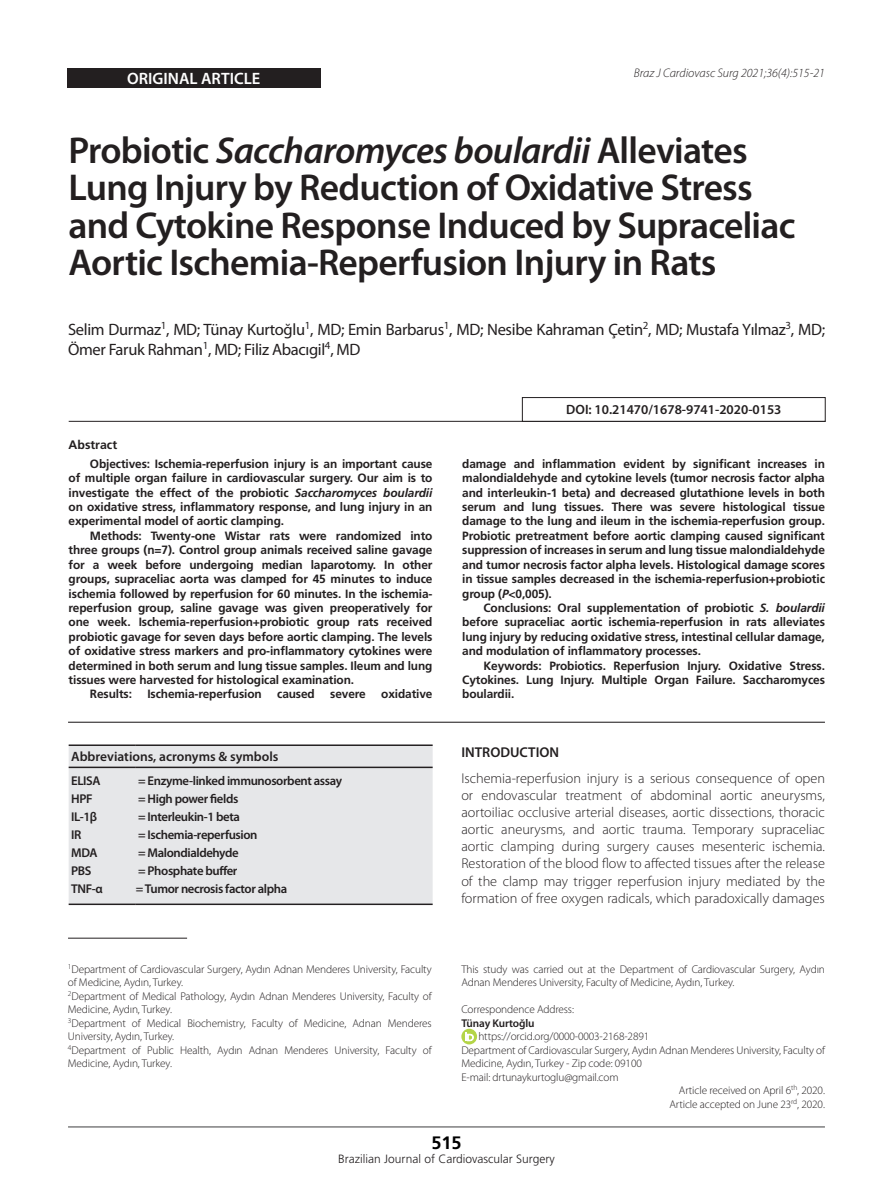
<style>
.page{position:relative;width:893px;height:1191px;background:#fff}
.page>*{position:absolute;margin:0;border:0;box-sizing:border-box;transform-origin:0 0}
.Titulo_1{font:600 37.5px/37.5px "Myriad Pro";letter-spacing:-.02em;color:#231f20}
.t1{font:700 18px "Frutiger";color:#000}
.t2{font:16.5px/19.8px "Myriad Pro";letter-spacing:-.02em;color:#231f20}
.t3{font:600 16.5px "Myriad Pro";color:#fff}
.HTML_Preformatted{font:300 14.25px/17.1px "Myriad Pro";color:#231f20;text-align:justify}
.Titulos_2{font:600 14.25px "Myriad Pro";color:#231f20}
.pe_de_pagina{font:600 13.5px "Myriad Pro";color:#231f20}
.t4{font:600 12.75px "Myriad Pro";letter-spacing:-.03em;color:#231f20}
.t5{font:italic 300 12.45px "Myriad Pro";color:#231f20}
.Resumos{font:700 12.3px "Frutiger";color:#231f20}
.abstract{font:700 12px/14.4px "Frutiger";letter-spacing:-.01em;color:#231f20;text-align:justify}
.t6{font:300 12px "Frutiger";color:#231f20}
.pe_de_pagina_2{font:300 11.25px/13.5px "Myriad Pro";letter-spacing:-.01em;color:#231f20}
.pe_de_pagina_2-2{font:600 11.25px "Myriad Pro";letter-spacing:-.01em;color:#231f20}
.s1{font-style:italic}
</style>
<div class="page">
<hr style="left:68px;top:1126px;width:757px;height:1px;background:#3e3e3f">
<div style="left:67px;top:68px;width:254px;height:20px;background:#231f20"></div>
<hr style="left:68px;top:721px;width:757px;height:1px;background:#231f20">
<hr style="left:69px;top:421px;width:757px;height:1px;background:#231f20">
<div style="left:522px;top:397px;width:304px;height:25px;border:1px solid #231f20"></div>
<hr style="left:68px;top:937px;width:119px;height:1px;background:#231f20">
<div style="left:69px;top:746px;width:364px;height:157px;background:#e6e7e9"></div>
<hr style="left:69px;top:744px;width:67px;height:2px;background:#231f20">
<hr style="left:136px;top:744px;width:297px;height:2px;background:#231f20">
<hr style="left:69px;top:766px;width:67px;height:2px;background:#231f20">
<hr style="left:136px;top:766px;width:297px;height:2px;background:#231f20">
<hr style="left:69px;top:903px;width:67px;height:2px;background:#231f20">
<hr style="left:136px;top:903px;width:297px;height:2px;background:#231f20">
<svg style="left:461px;top:1028px;width:16px;height:16px"></svg>
<svg style="left:465px;top:1032px;width:8px;height:9px"></svg>
<p class="t3" style="left:127px;top:69px;width:135px">ORIGINAL ARTICLE</p>
<p class="t5" style="left:634px;top:67px;width:193px">Braz J Cardiovasc Surg 2021;36(4):515-21</p>
<p class="Titulo_1" style="left:69px;top:132px;width:729px">Probiotic <span class="s1">Saccharomyces boulardii</span> Alleviates Lung Injury by Reduction of Oxidative Stress and Cytokine Response Induced by Supraceliac Aortic Ischemia-Reperfusion Injury in Rats</p>
<p class="t2" style="left:68px;top:320px;width:758px">Selim Durmaz<sup>1</sup>, MD; Tünay Kurtoğlu<sup>1</sup>, MD; Emin Barbarus<sup>1</sup>, MD; Nesibe Kahraman Çetin<sup>2</sup>, MD; Mustafa Yılmaz<sup>3</sup>, MD;<br>Ömer Faruk Rahman<sup>1</sup>, MD; Filiz Abacıgil<sup>4</sup>, MD</p>
<p class="Resumos" style="left:69px;top:438px;width:50px">Abstract</p>
<p class="abstract" style="left:69px;top:456px;width:365px;text-indent:21px">Objectives: Ischemia-reperfusion injury is an important cause of multiple organ failure in cardiovascular surgery. Our aim is to investigate the effect of the probiotic <span class="s1">Saccharomyces boulardii </span>on oxidative stress, inflammatory response, and lung injury in an experimental model of aortic clamping.</p>
<p class="abstract" style="left:69px;top:528px;width:365px;text-indent:21px">Methods: Twenty-one Wistar rats were randomized into three groups (n=7). Control group animals received saline gavage for a week before undergoing median laparotomy. In other groups, supraceliac aorta was clamped for 45 minutes to induce ischemia followed by reperfusion for 60 minutes. In the ischemia&shy;reperfusion group, saline gavage was given preoperatively for one week. Ischemia-reperfusion+probiotic group rats received probiotic gavage for seven days before aortic clamping. The levels of oxidative stress markers and pro-inflammatory cytokines were determined in both serum and lung tissue samples. Ileum and lung tissues were harvested for histological examination.</p>
<p class="abstract" style="left:90px;top:687px;width:44px">Results:</p>
<p class="abstract" style="left:147px;top:687px;width:116px">Ischemia-reperfusion</p>
<p class="abstract" style="left:277px;top:687px;width:39px">caused</p>
<p class="abstract" style="left:330px;top:687px;width:37px">severe</p>
<p class="abstract" style="left:381px;top:687px;width:53px">oxidative</p>
<p class="pe_de_pagina" style="left:71px;top:749px;width:209px">Abbreviations, acronyms &amp; symbols</p>
<p class="t4" style="left:71px;top:774px;width:31px">ELISA</p>
<p class="t4" style="left:71px;top:792px;width:23px">HPF</p>
<p class="t4" style="left:71px;top:810px;width:27px">IL-1β</p>
<p class="t4" style="left:71px;top:828px;width:12px">IR</p>
<p class="t4" style="left:71px;top:846px;width:28px">MDA</p>
<p class="t4" style="left:71px;top:864px;width:22px">PBS</p>
<p class="t4" style="left:71px;top:882px;width:33px">TNF-α</p>
<p class="t4" style="left:138px;top:774px;width:205px">= Enzyme-linked immunosorbent assay</p>
<p class="t4" style="left:138px;top:792px;width:102px">= High power fields</p>
<p class="t4" style="left:138px;top:810px;width:103px">= Interleukin-1 beta</p>
<p class="t4" style="left:138px;top:828px;width:121px">= Ischemia-reperfusion</p>
<p class="t4" style="left:138px;top:846px;width:102px">= Malondialdehyde</p>
<p class="t4" style="left:138px;top:864px;width:101px">= Phosphate buffer</p>
<p class="t4" style="left:136px;top:882px;width:153px">= Tumor necrosis factor alpha</p>
<p class="pe_de_pagina_2" style="left:68px;top:962px;width:365px"><sup>1</sup>Department of Cardiovascular Surgery, Aydın Adnan Menderes University, Faculty of Medicine, Aydın, Turkey.</p>
<p class="pe_de_pagina_2" style="left:68px;top:989px;width:365px"><sup>2</sup>Department of Medical Pathology, Aydın Adnan Menderes University, Faculty of<br>Medicine, Aydın, Turkey.</p>
<p class="pe_de_pagina_2" style="left:68px;top:1016px;width:365px"><sup>3</sup>Department of Medical Biochemistry, Faculty of Medicine, Adnan Menderes<br>University, Aydın, Turkey.</p>
<p class="pe_de_pagina_2" style="left:68px;top:1043px;width:365px"><sup>4</sup>Department of Public Health, Aydın Adnan Menderes University, Faculty of<br>Medicine, Aydın, Turkey.</p>
<p class="pe_de_pagina" style="left:566px;top:402px;width:217px">DOI: 10.21470/1678-9741-2020-0153</p>
<p class="abstract" style="left:462px;top:456px;width:364px">damage and inflammation evident by significant increases in malondialdehyde and cytokine levels (tumor necrosis factor alpha and interleukin-1 beta) and decreased glutathione levels in both serum and lung tissues. There was severe histological tissue damage to the lung and ileum in the ischemia-reperfusion group.<br>Probiotic pretreatment before aortic clamping caused significant suppression of increases in serum and lung tissue malondialdehyde and tumor necrosis factor alpha levels. Histological damage scores in tissue samples decreased in the ischemia-reperfusion+probiotic group (<span class="s1">P</span>&lt;0,005).</p>
<p class="abstract" style="left:462px;top:600px;width:364px;text-indent:21px">Conclusions: Oral supplementation of probiotic <span class="s1">S. boulardii </span>before supraceliac aortic ischemia-reperfusion in rats alleviates lung injury by reducing oxidative stress, intestinal cellular damage, and modulation of inflammatory processes.</p>
<p class="abstract" style="left:462px;top:658px;width:364px;text-indent:21px">Keywords: Probiotics. Reperfusion Injury. Oxidative Stress.<br>Cytokines. Lung Injury. Multiple Organ Failure. Saccharomyces boulardii.</p>
<p class="Titulos_2" style="left:461px;top:744px;width:99px">INTRODUCTION</p>
<p class="HTML_Preformatted" style="left:461px;top:770px;width:365px">Ischemia-reperfusion injury is a serious consequence of open or endovascular treatment of abdominal aortic aneurysms, aortoiliac occlusive arterial diseases, aortic dissections, thoracic aortic aneurysms, and aortic trauma. Temporary supraceliac aortic clamping during surgery causes mesenteric ischemia.<br>Restoration of the blood flow to affected tissues after the release of the clamp may trigger reperfusion injury mediated by the formation of free oxygen radicals, which paradoxically damages</p>
<p class="pe_de_pagina_2" style="left:461px;top:962px;width:365px">This study was carried out at the Department of Cardiovascular Surgery, Aydın<br>Adnan Menderes University, Faculty of Medicine, Aydın, Turkey.</p>
<p class="pe_de_pagina_2" style="left:461px;top:1002px;width:114px">Correspondence Address:</p>
<p class="pe_de_pagina_2-2" style="left:461px;top:1016px;width:75px">Tünay Kurtoğlu</p>
<p class="pe_de_pagina_2" style="left:478px;top:1029px;width:172px">https://orcid.org/0000-0003-2168-2891</p>
<p class="pe_de_pagina_2" style="left:461px;top:1043px;width:365px">Department of Cardiovascular Surgery, Aydın Adnan Menderes University, Faculty of<br>Medicine, Aydın, Turkey - Zip code: 09100</p>
<p class="pe_de_pagina_2" style="left:461px;top:1070px;width:159px">E-mail: drtunaykurtoglu@gmail.com</p>
<p class="pe_de_pagina_2" style="left:679px;top:1083px;width:147px">Article received on April 6<sup>th</sup>, 2020.</p>
<p class="pe_de_pagina_2" style="left:669px;top:1097px;width:157px">Article accepted on June 23<sup>rd</sup>, 2020.</p>
<h2 class="t1" style="left:431px;top:1132px;width:32px">515</h2>
<p class="t6" style="left:338px;top:1152px;width:218px">Brazilian Journal of Cardiovascular Surgery</p>
</div>
